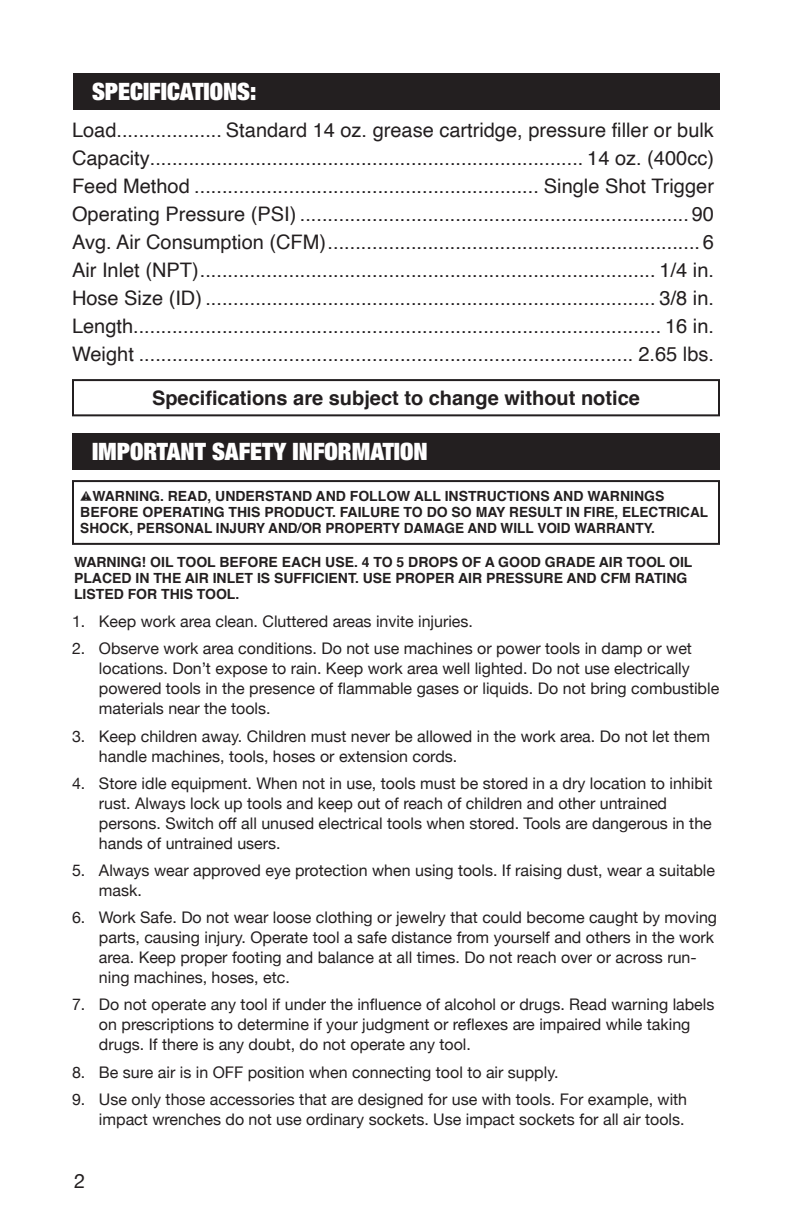
<style>
.page{position:relative;width:792px;height:1224px;background:#fff}
.page>*{position:absolute;margin:0;border:0;box-sizing:border-box;transform-origin:0 0}
.t1{font:900 expanded 24px "Helvetica Neue";color:#fff}
.t2{font:20px/28px "Helvetica";color:#231f20;text-align:justify}
.t3{font:700 20px "Helvetica";color:#231f20}
.t4{font:20px "Helvetica Neue";color:#231f20}
.t5{font:16px/20px "Helvetica Neue";color:#231f20}
.t6{font:700 14px/16px "Helvetica";color:#231f20}
</style>
<div class="page">
<div style="left:72px;top:433px;width:648px;height:37px;background:#231f20"></div>
<div style="left:73px;top:73px;width:647px;height:37px;background:#231f20"></div>
<div style="left:72px;top:379px;width:648px;height:37px;border:2px solid #231f20"></div>
<div style="left:72px;top:480px;width:648px;height:65px;border:2px solid #231f20"></div>
<h1 class="t1" style="left:92px;top:77px;width:166px">SPECIFICATIONS:</h1>
<p class="t2" style="left:72px;top:117px;width:644px">Load................... Standard 14 oz. grease cartridge, pressure filler or bulk Capacity.............................................................................. 14 oz. (400cc)<br>Feed Method .............................................................. Single Shot Trigger Operating Pressure (PSI) ......................................................................90<br>Avg. Air Consumption (CFM)...................................................................6<br>Air Inlet (NPT).................................................................................. 1/4 in.<br>Hose Size (ID) ................................................................................. 3/8 in.<br>Length............................................................................................... 16 in.<br>Weight ......................................................................................... 2.65 lbs.</p>
<p class="t3" style="left:152px;top:382px;width:489px">Specifications are subject to change without notice</p>
<h1 class="t1" style="left:92px;top:436px;width:337px">IMPORTANT SAFETY INFORMATION</h1>
<p class="t6" style="left:80px;top:488px;width:629px;text-indent:12px">WARNING. READ, UNDERSTAND AND FOLLOW ALL INSTRUCTIONS AND WARNINGS<br>BEFORE OPERATING THIS PRODUCT. FAILURE TO DO SO MAY RESULT IN FIRE, ELECTRICAL<br>SHOCK, PERSONAL INJURY AND/OR PROPERTY DAMAGE AND WILL VOID WARRANTY.</p>
<p class="t6" style="left:74px;top:554px;width:620px">WARNING! OIL TOOL BEFORE EACH USE. 4 TO 5 DROPS OF A GOOD GRADE AIR TOOL OIL<br>PLACED IN THE AIR INLET IS SUFFICIENT. USE PROPER AIR PRESSURE AND CFM RATING<br>LISTED FOR THIS TOOL.</p>
<p class="t5" style="left:72px;top:612px;width:402px">1. Keep work area clean. Cluttered areas invite injuries.</p>
<p class="t5" style="left:99px;top:640px;width:622px;text-indent:-27px">2. Observe work area conditions. Do not use machines or power tools in damp or wet locations. Don’t expose to rain. Keep work area well lighted. Do not use electrically powered tools in the presence of flammable gases or liquids. Do not bring combustible materials near the tools.</p>
<p class="t5" style="left:99px;top:727px;width:613px;text-indent:-27px">3. Keep children away. Children must never be allowed in the work area. Do not let them handle machines, tools, hoses or extension cords.</p>
<p class="t5" style="left:99px;top:774px;width:615px;text-indent:-27px">4. Store idle equipment. When not in use, tools must be stored in a dry location to inhibit rust. Always lock up tools and keep out of reach of children and other untrained persons. Switch off all unused electrical tools when stored. Tools are dangerous in the hands of untrained users.</p>
<p class="t5" style="left:99px;top:861px;width:618px;text-indent:-27px">5. Always wear approved eye protection when using tools. If raising dust, wear a suitable mask.</p>
<p class="t5" style="left:99px;top:908px;width:620px;text-indent:-27px">6. Work Safe. Do not wear loose clothing or jewelry that could become caught by moving parts, causing injury. Operate tool a safe distance from yourself and others in the work area. Keep proper footing and balance at all times. Do not reach over or across run&shy;ning machines, hoses, etc.</p>
<p class="t5" style="left:99px;top:996px;width:617px;text-indent:-27px">7. Do not operate any tool if under the influence of alcohol or drugs. Read warning labels on prescriptions to determine if your judgment or reflexes are impaired while taking drugs. If there is any doubt, do not operate any tool.</p>
<p class="t5" style="left:72px;top:1063px;width:488px">8. Be sure air is in OFF position when connecting tool to air supply.</p>
<p class="t5" style="left:72px;top:1090px;width:617px;text-align:right">9. Use only those accessories that are designed for use with tools. For example, with impact wrenches do not use ordinary sockets. Use impact sockets for all air tools.</p>
<p class="t4" style="left:74px;top:1166px;width:13px">2</p>
</div>
